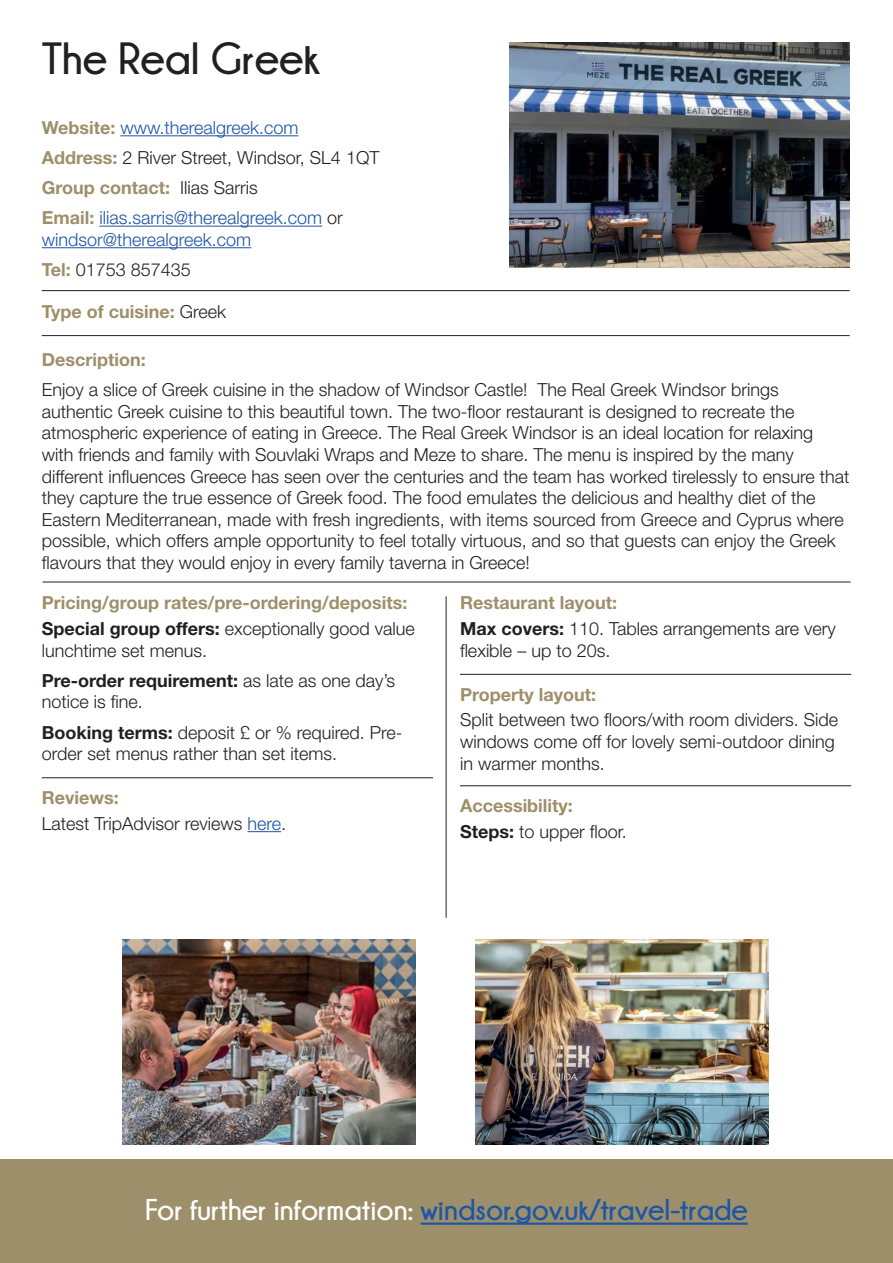
<style>
.page{position:relative;width:893px;height:1263px;background:#fff}
.page>*{position:absolute;margin:0;border:0;box-sizing:border-box;transform-origin:0 0}
.t1{font:700 45px "Champagne&Limousines";color:#231f20}
.t2{font:700 30px "Champagne&Limousines";color:#1e56a6}
.t3{font:300 18px/21.6px "Helvetica Neue LT Std";color:#231f20}
.t4{font:700 18px "Helvetica Neue LT Std";color:#9d8f69}
.t5{font:300 18px "Helvetica Neue LT Std";color:#1e56a6}
.s1{font-weight:700;color:#9d8f69}
.s2{font-weight:300;color:#231f20}
.s3{color:#231f20}
.s4{font-weight:700}
.s5{color:#1e56a6}
.s6{color:#fff}
</style>
<div class="page">
<div style="left:0;top:1159px;width:893px;height:104px;background:#9d8f69"></div>
<hr style="left:421px;top:1222px;width:327px;height:3px;background:#1e56a6">
<hr style="left:120px;top:135px;width:179px;height:1px;background:#1e56a6">
<hr style="left:99px;top:226px;width:223px;height:1px;background:#1e56a6">
<hr style="left:42px;top:247px;width:209px;height:1px;background:#1e56a6">
<hr style="left:247px;top:831px;width:34px;height:1px;background:#1e56a6">
<hr style="left:42px;top:777px;width:391px;height:1px;background:#231f20">
<img style="left:509px;top:43px;width:341px;height:225px">
<img style="left:123px;top:940px;width:292px;height:205px">
<img style="left:475px;top:940px;width:294px;height:205px">
<hr style="left:446px;top:596px;width:1px;height:322px;background:#231f20">
<hr style="left:460px;top:674px;width:391px;height:1px;background:#231f20">
<hr style="left:460px;top:785px;width:391px;height:1px;background:#231f20">
<hr style="left:42px;top:290px;width:808px;height:1px;background:#231f20">
<hr style="left:42px;top:335px;width:808px;height:1px;background:#231f20">
<hr style="left:43px;top:582px;width:807px;height:1px;background:#231f20">
<p class="t1" style="left:42px;top:34px;width:280px">The Real Greek</p>
<p class="t5" style="left:42px;top:117px;width:258px"><span class="s1">Website:</span> www.therealgreek.com</p>
<p class="t3" style="left:42px;top:147px;width:339px"><span class="s1">Address:</span> 2 River Street, Windsor, SL4 1QT</p>
<p class="t4" style="left:42px;top:177px;width:218px">Group contact: <span class="s2">Ilias Sarris</span></p>
<p class="t5" style="left:42px;top:207px;width:303px"><span class="s1">Email:</span> ilias.sarris@therealgreek.com <span class="s3">or</span></p>
<p class="t5" style="left:42px;top:229px;width:211px">windsor@therealgreek.com</p>
<p class="t3" style="left:42px;top:258px;width:151px"><span class="s1">Tel:</span> 01753 857435</p>
<p class="t4" style="left:42px;top:300px;width:186px">Type of cuisine: <span class="s2">Greek</span></p>
<p class="t4" style="left:42px;top:348px;width:105px">Description:</p>
<p class="t3" style="left:42px;top:379px;width:809px">Enjoy a slice of Greek cuisine in the shadow of Windsor Castle! The Real Greek Windsor brings authentic Greek cuisine to this beautiful town. The two-floor restaurant is designed to recreate the atmospheric experience of eating in Greece. The Real Greek Windsor is an ideal location for relaxing<br>with friends and family with Souvlaki Wraps and Meze to share. The menu is inspired by the many different influences Greece has seen over the centuries and the team has worked tirelessly to ensure that they capture the true essence of Greek food. The food emulates the delicious and healthy diet of the Eastern Mediterranean, made with fresh ingredients, with items sourced from Greece and Cyprus where possible, which offers ample opportunity to feel totally virtuous, and so that guests can enjoy the Greek flavours that they would enjoy in every family taverna in Greece!</p>
<p class="t4" style="left:42px;top:592px;width:367px">Pricing/group rates/pre-ordering/deposits:</p>
<p class="t3" style="left:42px;top:617px;width:375px"><span class="s4">Special group offers:</span> exceptionally good value lunchtime set menus.</p>
<p class="t3" style="left:42px;top:669px;width:355px"><span class="s4">Pre-order requirement:</span> as late as one day’s notice is fine.</p>
<p class="t3" style="left:42px;top:721px;width:362px"><span class="s4">Booking terms:</span> deposit £ or % required. Pre&shy;order set menus rather than set items.</p>
<p class="t4" style="left:42px;top:786px;width:78px">Reviews:</p>
<p class="t3" style="left:42px;top:812px;width:246px">Latest TripAdvisor reviews <span class="s5">here</span>.</p>
<p class="t4" style="left:460px;top:592px;width:159px">Restaurant layout:</p>
<p class="t3" style="left:460px;top:617px;width:377px"><span class="s4">Max covers:</span> 110. Tables arrangements are very flexible – up to 20s.</p>
<p class="t4" style="left:460px;top:683px;width:138px">Property layout:</p>
<p class="t3" style="left:460px;top:709px;width:380px">Split between two floors/with room dividers. Side windows come off for lovely semi-outdoor dining in warmer months.</p>
<p class="t4" style="left:460px;top:794px;width:114px">Accessibility:</p>
<p class="t3" style="left:460px;top:820px;width:168px"><span class="s4">Steps:</span> to upper floor.</p>
<h2 class="t2" style="left:145px;top:1193px;width:604px"><span class="s6">For further information:</span> windsor.gov.uk/travel-trade</h2>
</div>
